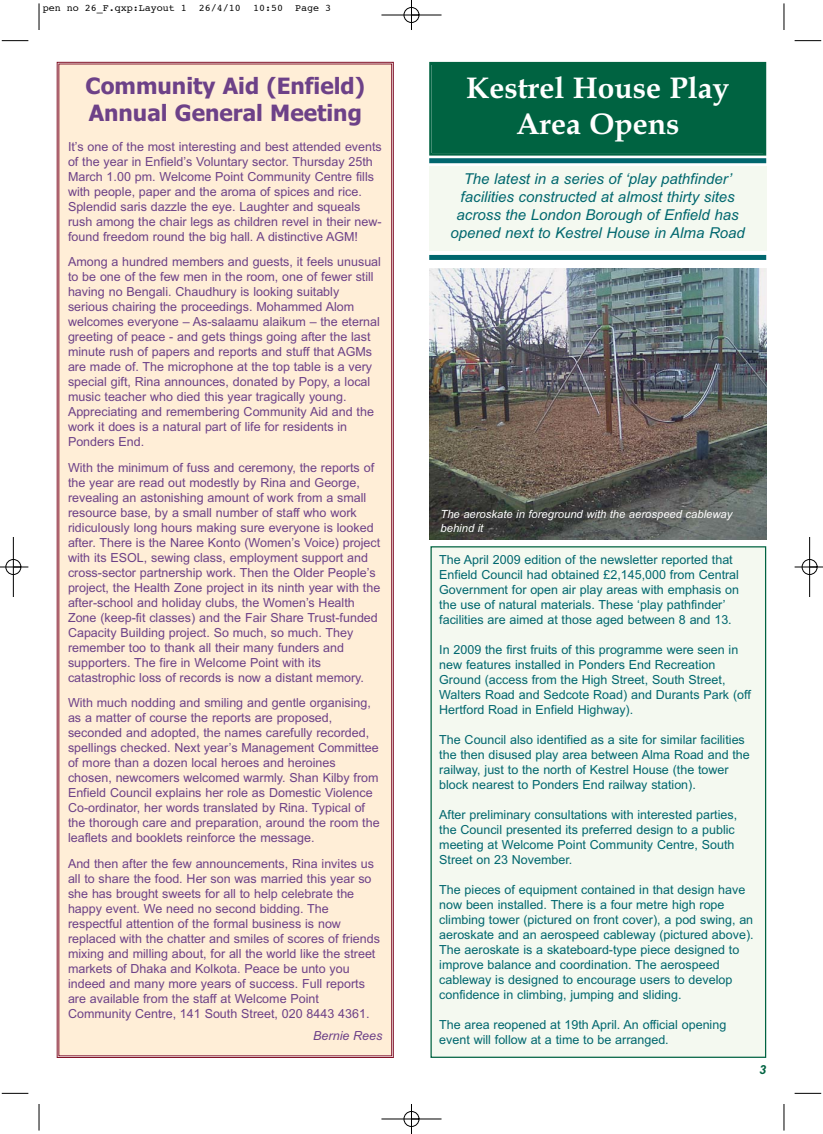
<style>
.page{position:relative;width:823px;height:1134px;background:#fff}
.page>*{position:absolute;margin:0;border:0;box-sizing:border-box;transform-origin:0 0}
.t1{font:700 30px/36px "Book Antiqua";color:#fff;text-align:center}
.t2{font:700 22.5px/27px "Tahoma";color:#6d4188}
.t3{font:italic 15px/18px "Arial";color:#00676e;text-align:center}
.t4{font:12.5px/15px "Arial";color:#6d4188}
.t5{font:12.5px/15px "Arial";color:#00676e}
.t6{font:italic 12.5px "Arial";color:#6d4188}
.t7{font:italic 700 12.5px "Arial";color:#006341}
.t8{font:italic 11.25px/13.5px "Arial";color:#fff}
.t9{font:10px "Courier";color:#000}
</style>
<div class="page">
<div style="left:431px;top:547px;width:333px;height:509px;background:#f4f9f0"></div>
<div style="left:431px;top:64px;width:332px;height:89px;background:#006341"></div>
<div style="left:429px;top:62px;width:336px;height:94px;border:2px solid #006341"></div>
<div style="left:429px;top:166px;width:336px;height:85px;background:#f4f9f0"></div>
<div style="left:429px;top:158px;width:336px;height:5px;background:#00676e"></div>
<div style="left:429px;top:255px;width:336px;height:5px;background:#00676e"></div>
<img style="left:429px;top:268px;width:336px;height:271px">
<div style="left:56px;top:61px;width:338px;height:997px;background:#ffeed7"></div>
<svg style="left:39px;top:3px;width:1px;height:27px"></svg>
<svg style="left:2px;top:40px;width:26px;height:1px"></svg>
<svg style="left:783px;top:3px;width:1px;height:27px"></svg>
<svg style="left:794px;top:40px;width:26px;height:1px"></svg>
<svg style="left:39px;top:1104px;width:1px;height:26px"></svg>
<svg style="left:2px;top:1093px;width:26px;height:1px"></svg>
<svg style="left:783px;top:1104px;width:1px;height:26px"></svg>
<svg style="left:794px;top:1093px;width:26px;height:1px"></svg>
<div style="left:6px;top:559px;width:15px;height:16px;border:1px solid #fff;border-radius:50%"></div>
<div style="left:801px;top:559px;width:16px;height:16px;border:1px solid #fff;border-radius:50%"></div>
<hr style="left:381px;top:15px;width:60px;height:1px;background:#000">
<hr style="left:381px;top:1118px;width:60px;height:1px;background:#000">
<hr style="left:13px;top:537px;width:1px;height:60px;background:#000">
<hr style="left:808px;top:537px;width:1px;height:60px;background:#000">
<hr style="left:411px;top:0;width:1px;height:30px;background:#000">
<hr style="left:411px;top:1104px;width:1px;height:30px;background:#000">
<svg style="left:0;top:566px;width:28px;height:2px"></svg>
<svg style="left:794px;top:566px;width:28px;height:2px"></svg>
<div style="left:403px;top:7px;width:16px;height:16px;border:1px solid #000;border-radius:50%"></div>
<div style="left:403px;top:1111px;width:16px;height:15px;border:1px solid #000;border-radius:50%"></div>
<div style="left:6px;top:559px;width:15px;height:15px;border:1px solid #000;border-radius:50%"></div>
<div style="left:801px;top:559px;width:15px;height:15px;border:1px solid #000;border-radius:50%"></div>
<p class="t9" style="left:43px;top:4px;width:290px">pen no 26_F.qxp:Layout 1 26/4/10 10:50 Page 3</p>
<h2 class="t2" style="left:86px;top:75px;width:280px">Community Aid (Enfield)<br>Annual General Meeting</h2>
<p class="t4" style="left:68px;top:140px;width:315px">It’s one of the most interesting and best attended events of the year in Enfield’s Voluntary sector. Thursday 25th March 1.00 pm. Welcome Point Community Centre fills with people, paper and the aroma of spices and rice.<br>Splendid saris dazzle the eye. Laughter and squeals rush among the chair legs as children revel in their new&shy;found freedom round the big hall. A distinctive AGM!</p>
<p class="t4" style="left:68px;top:256px;width:314px">Among a hundred members and guests, it feels unusual to be one of the few men in the room, one of fewer still having no Bengali. Chaudhury is looking suitably serious chairing the proceedings. Mohammed Alom welcomes everyone – As-salaamu alaikum – the eternal greeting of peace - and gets things going after the last minute rush of papers and reports and stuff that AGMs are made of. The microphone at the top table is a very special gift, Rina announces, donated by Popy, a local music teacher who died this year tragically young.<br>Appreciating and remembering Community Aid and the work it does is a natural part of life for residents in Ponders End.</p>
<p class="t4" style="left:68px;top:461px;width:313px">With the minimum of fuss and ceremony, the reports of the year are read out modestly by Rina and George, revealing an astonishing amount of work from a small resource base, by a small number of staff who work ridiculously long hours making sure everyone is looked after. There is the Naree Konto (Women’s Voice) project with its ESOL, sewing class, employment support and cross-sector partnership work. Then the Older People’s project, the Health Zone project in its ninth year with the after-school and holiday clubs, the Women’s Health Zone (keep-fit classes) and the Fair Share Trust-funded Capacity Building project. So much, so much. They remember too to thank all their many funders and supporters. The fire in Welcome Point with its catastrophic loss of records is now a distant memory.</p>
<p class="t4" style="left:68px;top:697px;width:313px">With much nodding and smiling and gentle organising, as a matter of course the reports are proposed, seconded and adopted, the names carefully recorded, spellings checked. Next year’s Management Committee of more than a dozen local heroes and heroines chosen, newcomers welcomed warmly. Shan Kilby from Enfield Council explains her role as Domestic Violence Co-ordinator, her words translated by Rina. Typical of the thorough care and preparation, around the room the leaflets and booklets reinforce the message.</p>
<p class="t4" style="left:68px;top:857px;width:313px">And then after the few announcements, Rina invites us all to share the food. Her son was married this year so she has brought sweets for all to help celebrate the happy event. We need no second bidding. The respectful attention of the formal business is now replaced with the chatter and smiles of scores of friends mixing and milling about, for all the world like the street markets of Dhaka and Kolkota. Peace be unto you indeed and many more years of success. Full reports are available from the staff at Welcome Point Community Centre, 141 South Street, 020 8443 4361.</p>
<p class="t6" style="left:313px;top:1031px;width:71px">Bernie Rees</p>
<h1 class="t1" style="left:465px;top:69px;width:265px">Kestrel House Play<br>Area Opens</h1>
<p class="t3" style="left:450px;top:172px;width:296px">The latest in a series of ‘play pathfinder’ facilities constructed at almost thirty sites across the London Borough of Enfield has opened next to Kestrel House in Alma Road</p>
<p class="t8" style="left:440px;top:508px;width:293px">The aeroskate in foreground with the aerospeed cableway behind it</p>
<p class="t5" style="left:439px;top:553px;width:301px">The April 2009 edition of the newsletter reported that Enfield Council had obtained £2,145,000 from Central Government for open air play areas with emphasis on the use of natural materials. These ‘play pathfinder’ facilities are aimed at those aged between 8 and 13.</p>
<p class="t5" style="left:439px;top:643px;width:313px">In 2009 the first fruits of this programme were seen in new features installed in Ponders End Recreation Ground (access from the High Street, South Street, Walters Road and Sedcote Road) and Durants Park (off Hertford Road in Enfield Highway).</p>
<p class="t5" style="left:439px;top:733px;width:312px">The Council also identified as a site for similar facilities the then disused play area between Alma Road and the railway, just to the north of Kestrel House (the tower block nearest to Ponders End railway station).</p>
<p class="t5" style="left:439px;top:808px;width:299px">After preliminary consultations with interested parties, the Council presented its preferred design to a public meeting at Welcome Point Community Centre, South Street on 23 November.</p>
<p class="t5" style="left:439px;top:883px;width:316px">The pieces of equipment contained in that design have now been installed. There is a four metre high rope climbing tower (pictured on front cover), a pod swing, an aeroskate and an aerospeed cableway (pictured above).<br>The aeroskate is a skateboard-type piece designed to improve balance and coordination. The aerospeed cableway is designed to encourage users to develop confidence in climbing, jumping and sliding.</p>
<p class="t5" style="left:439px;top:1018px;width:288px">The area reopened at 19th April. An official opening event will follow at a time to be arranged.</p>
<p class="t7" style="left:758px;top:1065px;width:8px">3</p>
</div>
